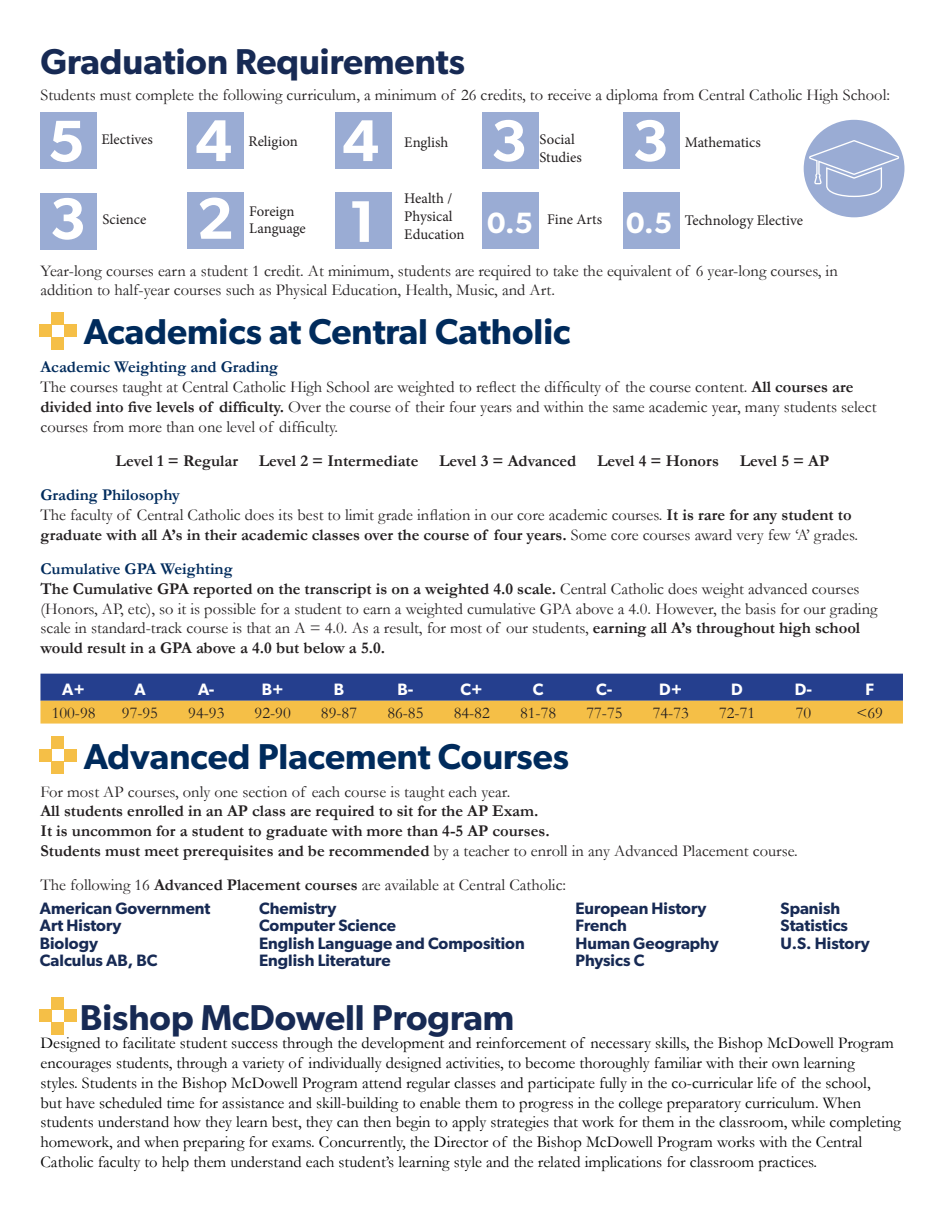
<style>
.page{position:relative;width:945px;height:1215px;background:#fff}
.page>*{position:absolute;margin:0;border:0;box-sizing:border-box;transform-origin:0 0}
.t1{font:600 58.95px "Gibson";color:#fff}
.t2{font:600 36px "Gibson";color:#002b5c}
.t3{font:600 36px "Gibson";color:#172a54}
.t4{font:600 29.4px "Gibson";color:#fff}
.t5{font:16.5px/19.8px "Garamond";color:#231f20}
.t6{font:16.5px/19.8px "Garamond";color:#000}
.t7{font:600 16.5px "Gibson";color:#172a54}
.t8{font:700 16.5px "Garamond";color:#231f20}
.t9{font:700 16.5px "Garamond";color:#002b5c}
.t10{font:600 16.5px "Gibson";color:#fff}
.t11{font:14.7px "Minion Pro";color:#231f20}
.s1{font-weight:700}
</style>
<div class="page">
<svg style="left:40px;top:674px;width:863px;height:50px;background:#867b6f"></svg>
<div style="left:40px;top:112px;width:57px;height:57px;background:#9aacd4"></div>
<div style="left:188px;top:112px;width:56px;height:57px;background:#9aacd4"></div>
<div style="left:335px;top:112px;width:56px;height:57px;background:#9aacd4"></div>
<div style="left:482px;top:112px;width:57px;height:57px;background:#9aacd4"></div>
<div style="left:335px;top:193px;width:56px;height:56px;background:#9aacd4"></div>
<div style="left:623px;top:112px;width:56px;height:57px;background:#9aacd4"></div>
<div style="left:40px;top:193px;width:57px;height:57px;background:#9aacd4"></div>
<div style="left:188px;top:193px;width:56px;height:56px;background:#9aacd4"></div>
<div style="left:482px;top:193px;width:57px;height:56px;background:#9aacd4"></div>
<div style="left:623px;top:193px;width:56px;height:56px;background:#9aacd4"></div>
<div style="left:804px;top:120px;width:100px;height:97px;background:#9aacd4;border-radius:50%"></div>
<div style="left:52px;top:312px;width:12px;height:12px;background:#f5bf47"></div>
<div style="left:64px;top:324px;width:13px;height:13px;background:#f5bf47"></div>
<div style="left:52px;top:337px;width:12px;height:13px;background:#f5bf47"></div>
<div style="left:39px;top:324px;width:13px;height:13px;background:#f5bf47"></div>
<div style="left:52px;top:736px;width:12px;height:13px;background:#f5bf47"></div>
<div style="left:64px;top:749px;width:13px;height:12px;background:#f5bf47"></div>
<div style="left:52px;top:761px;width:12px;height:13px;background:#f5bf47"></div>
<div style="left:39px;top:749px;width:13px;height:12px;background:#f5bf47"></div>
<div style="left:52px;top:997px;width:12px;height:12px;background:#f5bf47"></div>
<div style="left:64px;top:1009px;width:13px;height:13px;background:#f5bf47"></div>
<div style="left:52px;top:1022px;width:12px;height:13px;background:#f5bf47"></div>
<div style="left:39px;top:1009px;width:13px;height:13px;background:#f5bf47"></div>
<svg style="left:809px;top:140px;width:90px;height:57px"></svg>
<p class="t3" style="left:40px;top:40px;width:426px">Graduation Requirements</p>
<p class="t5" style="left:40px;top:84px;width:851px">Students must complete the following curriculum, a minimum of 26 credits, to receive a diploma from Central Catholic High School:</p>
<p class="t1" style="left:48px;top:106px;width:38px">5</p>
<p class="t1" style="left:195px;top:105px;width:38px">4</p>
<p class="t1" style="left:342px;top:105px;width:38px">4</p>
<p class="t1" style="left:491px;top:105px;width:38px">3</p>
<p class="t1" style="left:349px;top:186px;width:29px">1</p>
<p class="t1" style="left:632px;top:105px;width:38px">3</p>
<p class="t11" style="left:101px;top:129px;width:53px">Electives</p>
<p class="t11" style="left:248px;top:131px;width:51px">Religion</p>
<p class="t11" style="left:404px;top:132px;width:46px">English</p>
<p class="t11" style="left:540px;top:130px;width:37px">Social</p>
<p class="t11" style="left:540px;top:147px;width:44px">Studies</p>
<p class="t11" style="left:404px;top:189px;width:49px">Health /</p>
<p class="t11" style="left:404px;top:206px;width:50px">Physical</p>
<p class="t11" style="left:404px;top:224px;width:62px">Education</p>
<p class="t11" style="left:685px;top:132px;width:78px">Mathematics</p>
<p class="t1" style="left:49px;top:184px;width:38px">3</p>
<p class="t1" style="left:197px;top:183px;width:38px">2</p>
<p class="t11" style="left:249px;top:201px;width:47px">Foreign</p>
<p class="t11" style="left:249px;top:219px;width:58px">Language</p>
<p class="t4" style="left:487px;top:205px;width:47px">0.5</p>
<p class="t4" style="left:626px;top:205px;width:47px">0.5</p>
<p class="t11" style="left:547px;top:209px;width:56px">Fine Arts</p>
<p class="t11" style="left:685px;top:210px;width:120px">Technology Elective</p>
<p class="t11" style="left:102px;top:210px;width:46px">Science</p>
<p class="t5" style="left:40px;top:260px;width:799px">Year-long courses earn a student 1 credit. At minimum, students are required to take the equivalent of 6 year-long courses, in addition to half-year courses such as Physical Education, Health, Music, and Art.</p>
<p class="t2" style="left:84px;top:310px;width:488px">Academics at Central Catholic</p>
<p class="t9" style="left:40px;top:356px;width:239px">Academic Weighting and Grading</p>
<p class="t5" style="left:40px;top:377px;width:838px">The courses taught at Central Catholic High School are weighted to reflect the difficulty of the course content. <span class="s1">All courses are divided into five levels of difficulty.</span> Over the course of their four years and within the same academic year, many students select courses from more than one level of difficulty.</p>
<p class="t8" style="left:116px;top:450px;width:124px">Level 1 = Regular</p>
<p class="t8" style="left:259px;top:450px;width:161px">Level 2 = Intermediate</p>
<p class="t8" style="left:439px;top:450px;width:139px">Level 3 = Advanced</p>
<p class="t8" style="left:597px;top:450px;width:124px">Level 4 = Honors</p>
<p class="t8" style="left:740px;top:450px;width:91px">Level 5 = AP</p>
<p class="t9" style="left:40px;top:484px;width:141px">Grading Philosophy</p>
<p class="t5" style="left:40px;top:505px;width:819px">The faculty of Central Catholic does its best to limit grade inflation in our core academic courses. <span class="s1">It is rare for any student to graduate with all A’s in their academic classes over the course of four years.</span> Some core courses award very few ‘A’ grades.</p>
<p class="t9" style="left:40px;top:558px;width:194px">Cumulative GPA Weighting</p>
<p class="t5" style="left:40px;top:578px;width:839px"><span class="s1">The Cumulative GPA reported on the transcript is on a weighted 4.0 scale.</span> Central Catholic does weight advanced courses (Honors, AP, etc), so it is possible for a student to earn a weighted cumulative GPA above a 4.0. However, the basis for our grading scale in standard-track course is that an A = 4.0. As a result, for most of our students, <span class="s1">earning all A’s throughout high school would result in a GPA above a 4.0 but below a 5.0.</span></p>
<p class="t10" style="left:62px;top:679px;width:24px">A+</p>
<p class="t10" style="left:134px;top:679px;width:13px">A</p>
<p class="t10" style="left:198px;top:679px;width:18px">A-</p>
<p class="t10" style="left:262px;top:679px;width:23px">B+</p>
<p class="t10" style="left:334px;top:679px;width:12px">B</p>
<p class="t10" style="left:397px;top:679px;width:17px">B-</p>
<p class="t10" style="left:461px;top:679px;width:24px">C+</p>
<p class="t10" style="left:533px;top:679px;width:12px">C</p>
<p class="t10" style="left:596px;top:679px;width:18px">C-</p>
<p class="t10" style="left:659px;top:679px;width:25px">D+</p>
<p class="t10" style="left:731px;top:679px;width:13px">D</p>
<p class="t10" style="left:795px;top:679px;width:19px">D-</p>
<p class="t10" style="left:865px;top:679px;width:10px">F</p>
<p class="t5" style="left:52px;top:702px;width:45px">100-98</p>
<p class="t5" style="left:122px;top:702px;width:38px">97-95</p>
<p class="t5" style="left:188px;top:702px;width:38px">94-93</p>
<p class="t5" style="left:255px;top:702px;width:38px">92-90</p>
<p class="t5" style="left:321px;top:702px;width:38px">89-87</p>
<p class="t5" style="left:387px;top:702px;width:38px">86-85</p>
<p class="t5" style="left:454px;top:702px;width:38px">84-82</p>
<p class="t5" style="left:520px;top:702px;width:38px">81-78</p>
<p class="t5" style="left:586px;top:702px;width:38px">77-75</p>
<p class="t5" style="left:653px;top:702px;width:38px">74-73</p>
<p class="t5" style="left:719px;top:702px;width:38px">72-71</p>
<p class="t5" style="left:796px;top:702px;width:17px">70</p>
<p class="t5" style="left:857px;top:702px;width:28px">&lt;69</p>
<p class="t2" style="left:84px;top:735px;width:487px">Advanced Placement Courses</p>
<p class="t5" style="left:40px;top:781px;width:471px">For most AP courses, only one section of each course is taught each year.</p>
<p class="t8" style="left:40px;top:800px;width:499px">All students enrolled in an AP class are required to sit for the AP Exam.</p>
<p class="t8" style="left:40px;top:820px;width:511px">It is uncommon for a student to graduate with more than 4-5 AP courses.</p>
<p class="t5" style="left:40px;top:841px;width:759px"><span class="s1">Students must meet prerequisites and be recommended</span> by a teacher to enroll in any Advanced Placement course.</p>
<p class="t5" style="left:40px;top:875px;width:527px">The following 16 <span class="s1">Advanced Placement courses</span> are available at Central Catholic:</p>
<p class="t7" style="left:40px;top:899px;width:172px">American Government</p>
<p class="t7" style="left:40px;top:916px;width:83px">Art History</p>
<p class="t7" style="left:40px;top:933px;width:60px">Biology</p>
<p class="t7" style="left:40px;top:950px;width:119px">Calculus AB, BC</p>
<p class="t7" style="left:259px;top:899px;width:79px">Chemistry</p>
<p class="t7" style="left:259px;top:916px;width:138px">Computer Science</p>
<p class="t7" style="left:259px;top:933px;width:267px">English Language and Composition</p>
<p class="t7" style="left:259px;top:950px;width:133px">English Literature</p>
<p class="t7" style="left:575px;top:899px;width:132px">European History</p>
<p class="t7" style="left:575px;top:916px;width:53px">French</p>
<p class="t7" style="left:575px;top:933px;width:145px">Human Geography</p>
<p class="t7" style="left:575px;top:950px;width:71px">Physics C</p>
<p class="t7" style="left:781px;top:899px;width:61px">Spanish</p>
<p class="t7" style="left:781px;top:916px;width:69px">Statistics</p>
<p class="t7" style="left:781px;top:933px;width:91px">U.S. History</p>
<p class="t3" style="left:80px;top:996px;width:436px">Bishop McDowell Program</p>
<p class="t6" style="left:40px;top:1033px;width:862px">Designed to facilitate student success through the development and reinforcement of necessary skills, the Bishop McDowell Program encourages students, through a variety of individually designed activities, to become thoroughly familiar with their own learning<br>styles. Students in the Bishop McDowell Program attend regular classes and participate fully in the co-curricular life of the school,<br>but have scheduled time for assistance and skill-building to enable them to progress in the college preparatory curriculum. When students understand how they learn best, they can then begin to apply strategies that work for them in the classroom, while completing homework, and when preparing for exams. Concurrently, the Director of the Bishop McDowell Program works with the Central Catholic faculty to help them understand each student’s learning style and the related implications for classroom practices.</p>
</div>
